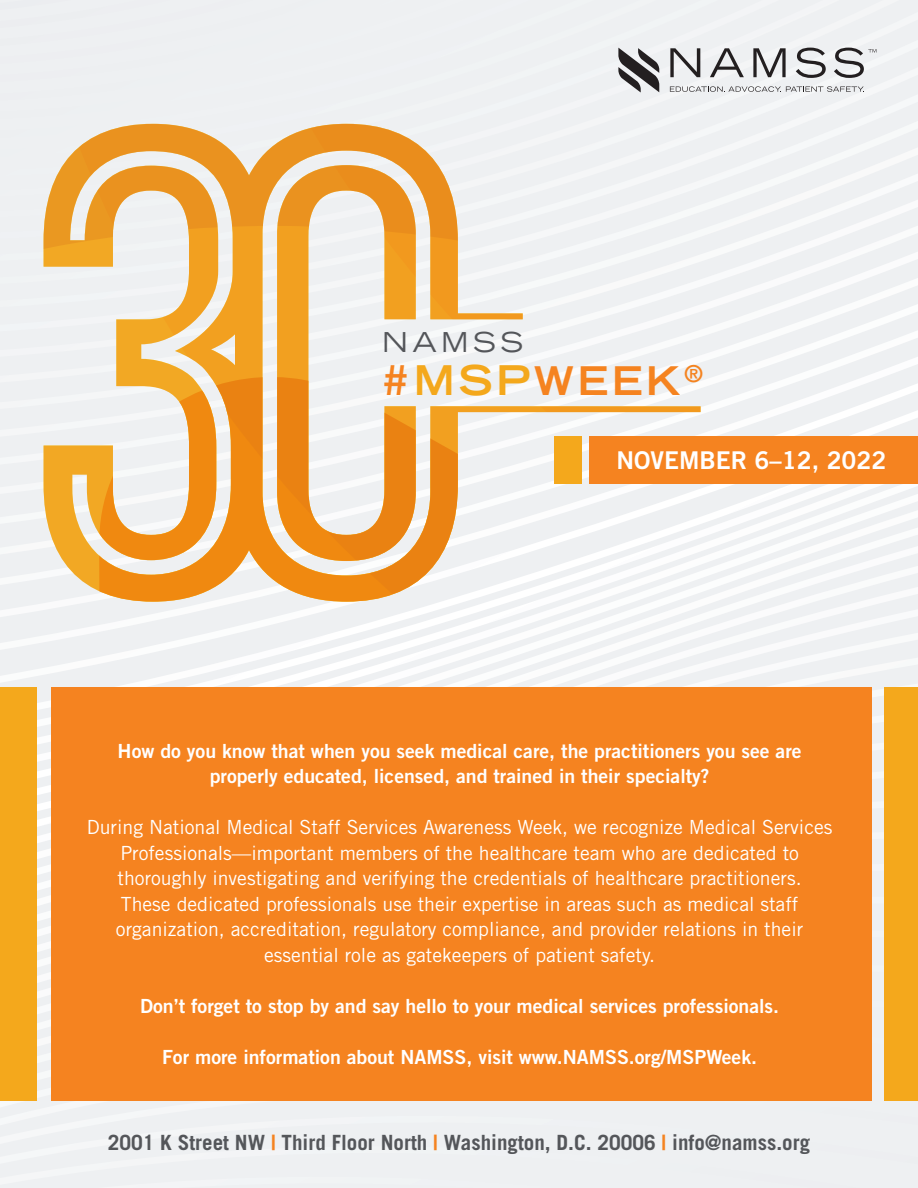
<style>
.page{position:relative;width:918px;height:1188px;background:#fff}
.page>*{position:absolute;margin:0;border:0;box-sizing:border-box;transform-origin:0 0}
.t1{font:700 expanded 39.6px "Trade Gothic LT Std";color:#f58320}
.t2{font:expanded 27.45px "Trade Gothic LT Std";letter-spacing:.16em;color:#54565a}
.t3{font:24.45px "Trade Gothic LT Std Bd 2";color:#fff}
.t4{font:700 21px "Trade Gothic LT Std";color:#54565a}
.t5{font:19.5px/25.5px "Trade Gothic LT Std";color:#fff;text-align:center}
.t6{font:19.5px/25.5px "Trade Gothic LT Std Bd 2";color:#fff;text-align:center}
.s1{font-size:40.95px}
.s2{font-size:40.95px;color:#f4a81c}
.s3{color:#f58320}
</style>
<div class="page">
<div style="left:0;top:0;width:918px;height:1188px;background:linear-gradient(to right,#f1f2f4,#f2f3f5)"></div>
<svg style="left:0;top:0;width:918px;height:357px"></svg>
<div style="left:51px;top:687px;width:821px;height:414px;background:#f58320"></div>
<div style="left:0;top:687px;width:36px;height:414px;background:#f4a81c"></div>
<div style="left:885px;top:687px;width:33px;height:414px;background:#f4a81c"></div>
<svg style="left:44px;top:124px;width:657px;height:478px;fill:#eef0f2"></svg>
<div style="left:590px;top:436px;width:328px;height:48px;background:#f58320"></div>
<div style="left:554px;top:436px;width:28px;height:48px;background:#f4a81c"></div>
<svg style="left:618px;top:48px;width:41px;height:44px"></svg>
<svg style="left:670px;top:48px;width:30px;height:29px"></svg>
<svg style="left:710px;top:48px;width:34px;height:29px"></svg>
<svg style="left:753px;top:48px;width:33px;height:29px"></svg>
<svg style="left:796px;top:48px;width:30px;height:30px"></svg>
<svg style="left:670px;top:86px;width:194px;height:6px"></svg>
<svg style="left:834px;top:48px;width:42px;height:30px"></svg>
<h2 class="t2" style="left:382px;top:324px;width:143px">NAMSS</h2>
<h1 class="t1" style="left:381px;top:355px;width:324px"><span class="s1">#</span><span class="s2">MSP</span>WEEK<sup>®</sup></h1>
<p class="t3" style="left:616px;top:445px;width:272px">NOVEMBER 6–12, 2022</p>
<p class="t6" style="left:118px;top:738px;width:685px">How do you know that when you seek medical care, the practitioners you see are properly educated, licensed, and trained in their specialty?</p>
<p class="t5" style="left:87px;top:814px;width:747px">During National Medical Staff Services Awareness Week, we recognize Medical Services Professionals—important members of the healthcare team who are dedicated to thoroughly investigating and verifying the credentials of healthcare practitioners.<br>These dedicated professionals use their expertise in areas such as medical staff organization, accreditation, regulatory compliance, and provider relations in their essential role as gatekeepers of patient safety.</p>
<p class="t6" style="left:140px;top:993px;width:641px">Don’t forget to stop by and say hello to your medical services professionals.</p>
<p class="t6" style="left:162px;top:1044px;width:596px">For more information about NAMSS, visit www.NAMSS.org/MSPWeek.</p>
<p class="t4" style="left:108px;top:1130px;width:704px">2001 K Street NW <span class="s3">|</span> Third Floor North <span class="s3">|</span> Washington, D.C. 20006 <span class="s3">|</span> info@namss.org</p>
</div>
